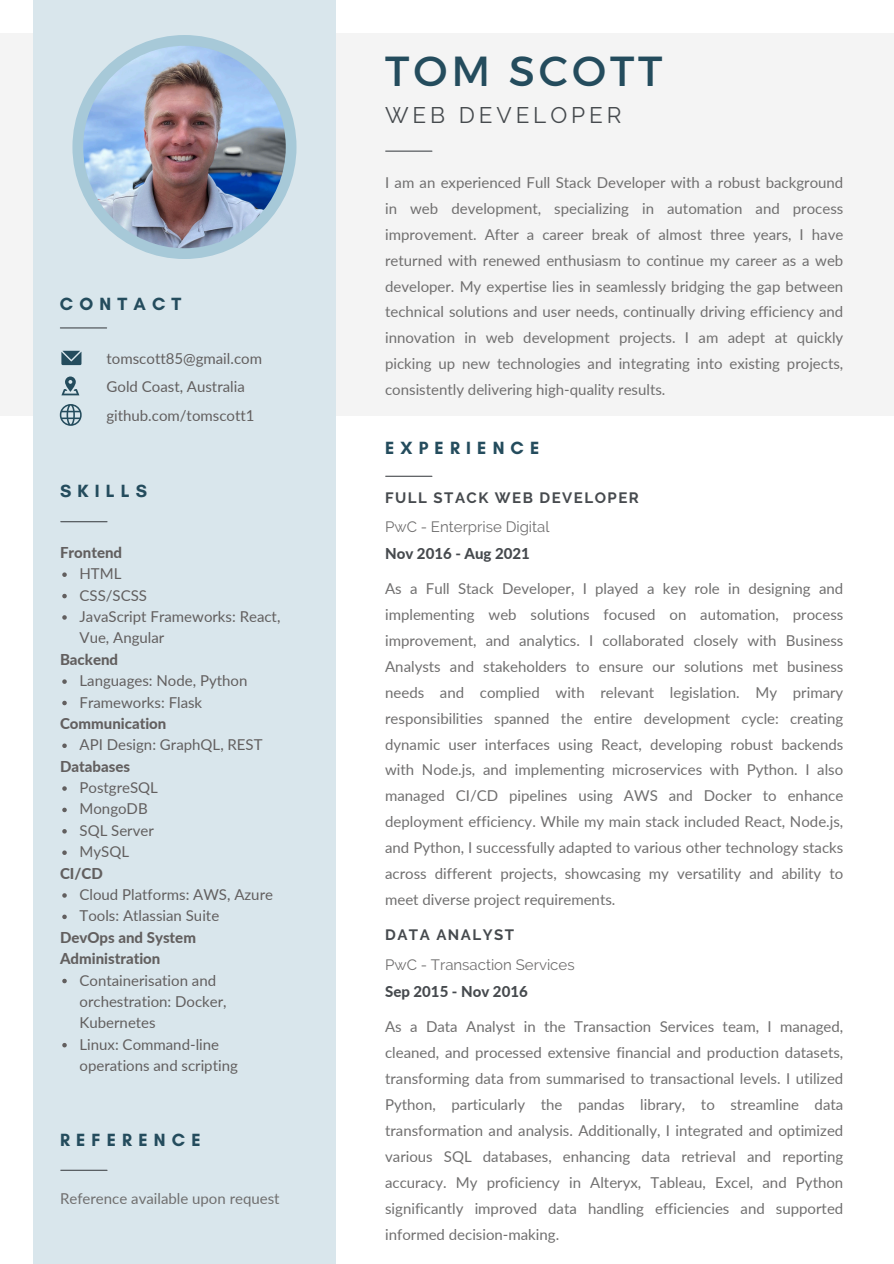
<style>
.page{position:relative;width:894px;height:1264px;background:#fff}
.page>*{position:absolute;margin:0;border:0;box-sizing:border-box;transform-origin:0 0}
.t1{font:42px "Montserrat";letter-spacing:.095em;color:#244c5d}
.t2{font:22.5px "Raleway";letter-spacing:.175em;color:#464a4e}
.t3{font:700 18px "Glacial Indifference";letter-spacing:.345em;color:#244c5d}
.t4{font:15px/25.8px "Lato";color:#706f6f;text-align:justify}
.t5{font:15px/21.3px "Lato";color:#625f5f}
.t6{font:800 15px/21.3px "Lato";color:#625f5f}
.t7{font:15px "Raleway";color:#706f6f}
.t8{font:700 15px "Raleway";letter-spacing:.1em;color:#464a4e}
.t9{font:800 15px "Lato";color:#464a4e}
</style>
<div class="page">
<div style="left:0;top:33px;width:893px;height:383px;background:#f4f4f4"></div>
<div style="left:33px;top:0;width:302px;height:1263px;background:#d9e6ec"></div>
<div style="left:72px;top:35px;width:224px;height:224px;background:#a7c9d8;border-radius:50%"></div>
<img style="left:83px;top:46px;width:203px;height:202px;border-radius:50%">
<hr style="left:61px;top:521px;width:46px;height:1px;background:#464a4e">
<svg style="left:62px;top:572px;width:5px;height:5px"></svg>
<svg style="left:62px;top:594px;width:5px;height:4px"></svg>
<svg style="left:62px;top:615px;width:5px;height:4px"></svg>
<svg style="left:62px;top:679px;width:5px;height:5px"></svg>
<svg style="left:62px;top:700px;width:5px;height:5px"></svg>
<svg style="left:62px;top:743px;width:5px;height:5px"></svg>
<svg style="left:62px;top:786px;width:5px;height:4px"></svg>
<svg style="left:62px;top:807px;width:5px;height:5px"></svg>
<svg style="left:62px;top:829px;width:5px;height:4px"></svg>
<svg style="left:62px;top:850px;width:5px;height:5px"></svg>
<svg style="left:62px;top:893px;width:5px;height:4px"></svg>
<svg style="left:62px;top:914px;width:5px;height:5px"></svg>
<svg style="left:62px;top:978px;width:5px;height:5px"></svg>
<svg style="left:62px;top:1043px;width:5px;height:4px"></svg>
<hr style="left:60px;top:327px;width:47px;height:1px;background:#464a4e">
<svg style="left:61px;top:376px;width:18px;height:19px"></svg>
<svg style="left:61px;top:351px;width:20px;height:14px"></svg>
<svg style="left:60px;top:404px;width:21px;height:21px"></svg>
<hr style="left:385px;top:475px;width:47px;height:2px;background:#464a4e">
<hr style="left:385px;top:151px;width:47px;height:1px;background:#464a4e">
<hr style="left:61px;top:1169px;width:46px;height:1px;background:#464a4e">
<p class="t3" style="left:60px;top:292px;width:123px">CONTACT</p>
<p class="t5" style="left:107px;top:347px;width:157px">tomscott85@gmail.com</p>
<h4 class="t5" style="left:107px;top:375px;width:140px">Gold Coast, Australia</h4>
<p class="t5" style="left:106px;top:404px;width:150px">github.com/tomscott1</p>
<h3 class="t3" style="left:60px;top:480px;width:89px">SKILLS</h3>
<p class="t6" style="left:60px;top:541px;width:64px">Frontend</p>
<p class="t5" style="left:79px;top:562px;width:43px">HTML</p>
<p class="t5" style="left:79px;top:584px;width:69px">CSS/SCSS</p>
<p class="t5" style="left:79px;top:605px;width:202px">JavaScript Frameworks: React,<br>Vue, Angular</p>
<p class="t6" style="left:60px;top:648px;width:60px">Backend</p>
<p class="t5" style="left:79px;top:669px;width:169px">Languages: Node, Python</p>
<h3 class="t5" style="left:79px;top:691px;width:124px">Frameworks: Flask</h3>
<h5 class="t6" style="left:60px;top:712px;width:108px">Communication</h5>
<p class="t5" style="left:79px;top:733px;width:184px">API Design: GraphQL, REST</p>
<p class="t6" style="left:60px;top:755px;width:71px">Databases</p>
<p class="t5" style="left:79px;top:776px;width:80px">PostgreSQL</p>
<h5 class="t5" style="left:79px;top:798px;width:70px">MongoDB</h5>
<p class="t5" style="left:79px;top:819px;width:76px">SQL Server</p>
<p class="t5" style="left:79px;top:840px;width:51px">MySQL</p>
<h5 class="t6" style="left:60px;top:862px;width:44px">CI/CD</h5>
<p class="t5" style="left:79px;top:883px;width:195px">Cloud Platforms: AWS, Azure</p>
<h5 class="t5" style="left:79px;top:904px;width:141px">Tools: Atlassian Suite</h5>
<p class="t6" style="left:60px;top:926px;width:137px">DevOps and System<br>Administration</p>
<p class="t5" style="left:79px;top:969px;width:149px">Containerisation and orchestration: Docker,<br>Kubernetes</p>
<p class="t5" style="left:79px;top:1033px;width:160px">Linux: Command-line operations and scripting</p>
<p class="t3" style="left:60px;top:1128px;width:142px">REFERENCE</p>
<h4 class="t4" style="left:60px;top:1184px;width:221px">Reference available upon request</h4>
<h5 class="t1" style="left:385px;top:44px;width:279px">TOM SCOTT</h5>
<h5 class="t2" style="left:385px;top:101px;width:238px">WEB DEVELOPER</h5>
<p class="t4" style="left:385px;top:169px;width:459px">I am an experienced Full Stack Developer with a robust background in web development, specializing in automation and process improvement. After a career break of almost three years, I have returned with renewed enthusiasm to continue my career as a web developer. My expertise lies in seamlessly bridging the gap between technical solutions and user needs, continually driving efficiency and innovation in web development projects. I am adept at quickly picking up new technologies and integrating into existing projects, consistently delivering high-quality results.</p>
<p class="t3" style="left:385px;top:437px;width:156px">EXPERIENCE</p>
<p class="t8" style="left:385px;top:489px;width:255px">FULL STACK WEB DEVELOPER</p>
<h3 class="t7" style="left:385px;top:517px;width:166px">PwC - Enterprise Digital</h3>
<h1 class="t9" style="left:385px;top:544px;width:146px">Nov 2016 - Aug 2021</h1>
<h3 class="t4" style="left:385px;top:575px;width:459px">As a Full Stack Developer, I played a key role in designing and implementing web solutions focused on automation, process improvement, and analytics. I collaborated closely with Business Analysts and stakeholders to ensure our solutions met business needs and complied with relevant legislation. My primary responsibilities spanned the entire development cycle: creating dynamic user interfaces using React, developing robust backends with Node.js, and implementing microservices with Python. I also managed CI/CD pipelines using AWS and Docker to enhance deployment efficiency. While my main stack included React, Node.js, and Python, I successfully adapted to various other technology stacks across different projects, showcasing my versatility and ability to meet diverse project requirements.</h3>
<h4 class="t8" style="left:385px;top:925px;width:130px">DATA ANALYST</h4>
<p class="t7" style="left:385px;top:955px;width:191px">PwC - Transaction Services</p>
<h2 class="t9" style="left:385px;top:982px;width:144px">Sep 2015 - Nov 2016</h2>
<p class="t4" style="left:385px;top:1013px;width:459px">As a Data Analyst in the Transaction Services team, I managed, cleaned, and processed extensive financial and production datasets, transforming data from summarised to transactional levels. I utilized Python, particularly the pandas library, to streamline data transformation and analysis. Additionally, I integrated and optimized various SQL databases, enhancing data retrieval and reporting accuracy. My proficiency in Alteryx, Tableau, Excel, and Python significantly improved data handling efficiencies and supported informed decision-making.</p>
</div>
